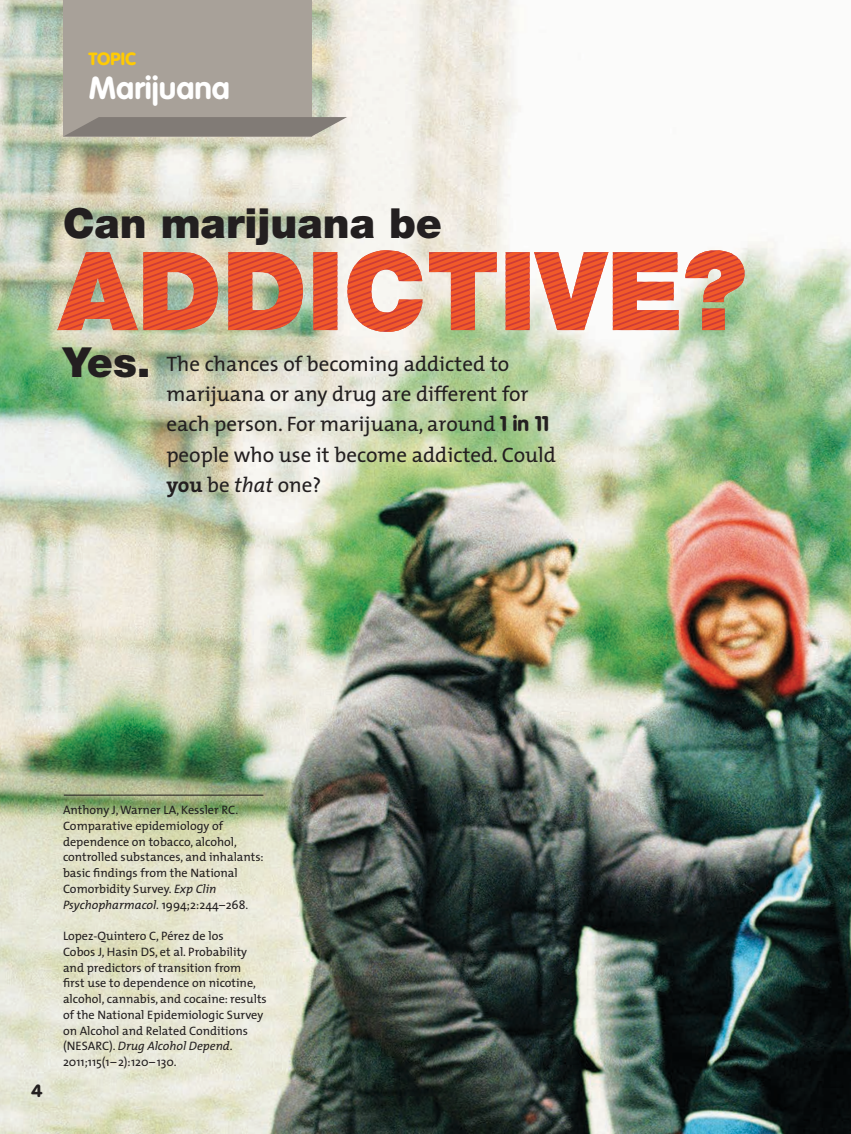
<style>
.page{position:relative;width:851px;height:1134px;background:#fff}
.page>*{position:absolute;margin:0;border:0;box-sizing:border-box;transform-origin:0 0}
.t1{font:900 41.48px "Helvetica Neue";color:#231f20}
.t2{font:700 31.5px "VAG Rounded";color:#fff}
.t3{font:21px/30.4px "The Mix";color:#231f20}
.t4{font:900 17.5px "VAG Rounded";color:#ffcb04}
.t5{font:900 17.5px "VAG Rounded";color:#231f20}
.t6{font:12.25px/15.8px "The Mix";color:#231f20}
.s1{font-family:"VAG Rounded";font-weight:900}
.s2{font-family:"The Serif";font-weight:700}
.s3{font-style:italic}
</style>
<div class="page">
<img style="left:0;top:0;width:850px;height:1134px">
<hr style="left:64px;top:795px;width:199px;height:1px;background:#231f20">
<div style="left:63px;top:0;width:248px;height:136px;background:#a8a199"></div>
<svg style="left:65px;top:117px;width:282px;height:19px;background:#89837e"></svg>
<svg style="left:57px;top:250px;width:687px;height:82px;background:#df8b6f"></svg>
<p class="t4" style="left:89px;top:48px;width:48px">TOPIC</p>
<h1 class="t2" style="left:89px;top:69px;width:143px">Marijuana</h1>
<p class="t1" style="left:63px;top:199px;width:380px">Can marijuana be</p>
<p class="t1" style="left:63px;top:337px;width:89px">Yes.</p>
<p class="t3" style="left:166px;top:348px;width:391px">The chances of becoming addicted to marijuana or any drug are different for each person. For marijuana, around <span class="s1">1 in 11 </span>people who use it become addicted. Could <span class="s2">you</span> be <span class="s3">that</span> one?</p>
<h3 class="t5" style="left:32px;top:1080px;width:12px">4</h3>
<p class="t6" style="left:63px;top:802px;width:202px">Anthony J, Warner LA, Kessler RC.<br>Comparative epidemiology of dependence on tobacco, alcohol, controlled substances, and inhalants: basic findings from the National Comorbidity Survey. <span class="s3">Exp Clin Psychopharmacol.</span> 1994;2:244–268.</p>
<p class="t6" style="left:63px;top:928px;width:205px">Lopez-Quintero C, Pérez de los<br>Cobos J, Hasin DS, et al. Probability and predictors of transition from<br>first use to dependence on nicotine, alcohol, cannabis, and cocaine: results of the National Epidemiologic Survey on Alcohol and Related Conditions (NESARC). <span class="s3">Drug Alcohol Depend</span>.<br>2011;115(1– 2):120– 130.</p>
</div>
